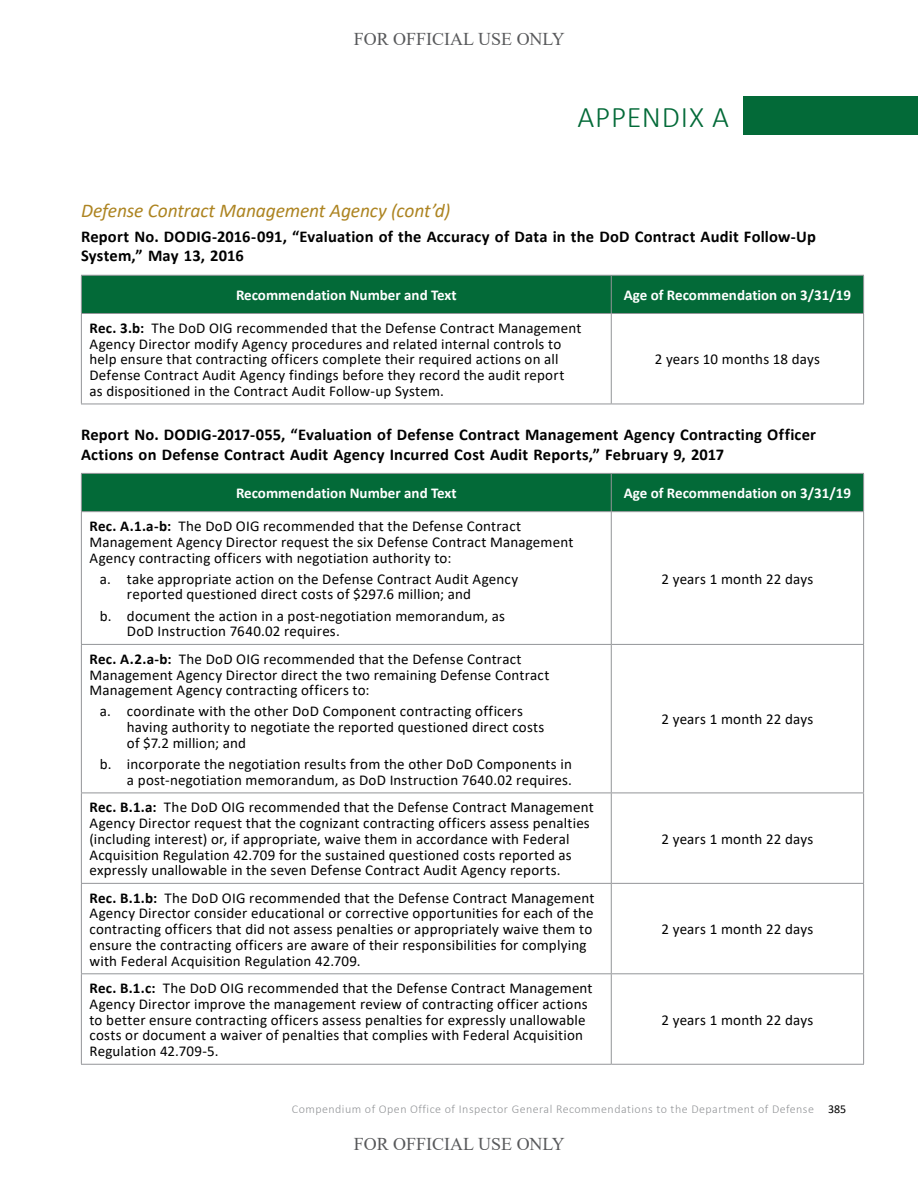
<style>
.page{position:relative;width:918px;height:1188px;background:#fff}
.page>*{position:absolute;margin:0;border:0;box-sizing:border-box;transform-origin:0 0}
.t1{font:300 30px "Calibri";letter-spacing:.025em;color:#036a38}
.t2{font:italic 19.5px "Calibri";letter-spacing:-.005em;color:#ad8421}
.t3{font:18px "Times New Roman";color:#58595b}
.Body_Bold_Not_Indent{font:700 16.5px/19.5px "Calibri";letter-spacing:.015em;color:#000}
.Table_-_Body_L_Rec_B{font:15px/15.8px "Calibri";letter-spacing:.015em;color:#000}
.Table_Number_Bullet{font:15px/15.8px "Calibri";letter-spacing:.015em;color:#000}
.Table_Header_1_REVER{font:700 15px "Calibri";color:#fff}
.t4{font:300 12px "Calibri";letter-spacing:.04em;color:#939598}
.s1{font-weight:700}
.s2{font-weight:400;color:#000}
</style>
<div class="page">
<div style="left:743px;top:96px;width:175px;height:39px;background:#036a38"></div>
<div style="left:82px;top:276px;width:781px;height:37px;background:#036a38"></div>
<svg style="left:82px;top:314px;width:781px;height:90px"></svg>
<hr style="left:81px;top:275px;width:530px;height:1px;background:#939598">
<hr style="left:81px;top:276px;width:1px;height:37px;background:#939598">
<hr style="left:611px;top:275px;width:253px;height:1px;background:#939598">
<hr style="left:611px;top:276px;width:1px;height:37px;background:#939598">
<hr style="left:863px;top:276px;width:1px;height:37px;background:#939598">
<hr style="left:81px;top:313px;width:530px;height:1px;background:#939598">
<hr style="left:81px;top:314px;width:1px;height:90px;background:#939598">
<hr style="left:611px;top:313px;width:253px;height:1px;background:#939598">
<hr style="left:611px;top:314px;width:1px;height:90px;background:#939598">
<hr style="left:863px;top:314px;width:1px;height:90px;background:#939598">
<hr style="left:81px;top:404px;width:530px;height:1px;background:#939598">
<hr style="left:611px;top:404px;width:253px;height:1px;background:#939598">
<div style="left:82px;top:474px;width:781px;height:37px;background:#036a38"></div>
<svg style="left:82px;top:512px;width:781px;height:552px"></svg>
<hr style="left:81px;top:473px;width:530px;height:1px;background:#939598">
<hr style="left:81px;top:474px;width:1px;height:37px;background:#939598">
<hr style="left:611px;top:473px;width:253px;height:1px;background:#939598">
<hr style="left:611px;top:474px;width:1px;height:37px;background:#939598">
<hr style="left:863px;top:474px;width:1px;height:37px;background:#939598">
<hr style="left:81px;top:511px;width:530px;height:1px;background:#939598">
<hr style="left:81px;top:512px;width:1px;height:132px;background:#939598">
<hr style="left:611px;top:511px;width:253px;height:1px;background:#939598">
<hr style="left:611px;top:512px;width:1px;height:132px;background:#939598">
<hr style="left:863px;top:512px;width:1px;height:132px;background:#939598">
<hr style="left:81px;top:644px;width:530px;height:1px;background:#939598">
<hr style="left:81px;top:645px;width:1px;height:148px;background:#939598">
<hr style="left:611px;top:644px;width:253px;height:1px;background:#939598">
<hr style="left:611px;top:645px;width:1px;height:148px;background:#939598">
<hr style="left:863px;top:645px;width:1px;height:148px;background:#939598">
<hr style="left:81px;top:793px;width:530px;height:1px;background:#939598">
<hr style="left:81px;top:793px;width:1px;height:90px;background:#939598">
<hr style="left:611px;top:793px;width:253px;height:1px;background:#939598">
<hr style="left:611px;top:793px;width:1px;height:90px;background:#939598">
<hr style="left:863px;top:793px;width:1px;height:90px;background:#939598">
<hr style="left:81px;top:883px;width:530px;height:1px;background:#939598">
<hr style="left:81px;top:884px;width:1px;height:89px;background:#939598">
<hr style="left:611px;top:883px;width:253px;height:1px;background:#939598">
<hr style="left:611px;top:884px;width:1px;height:89px;background:#939598">
<hr style="left:863px;top:884px;width:1px;height:89px;background:#939598">
<hr style="left:81px;top:973px;width:530px;height:1px;background:#939598">
<hr style="left:81px;top:974px;width:1px;height:90px;background:#939598">
<hr style="left:611px;top:973px;width:253px;height:1px;background:#939598">
<hr style="left:611px;top:974px;width:1px;height:90px;background:#939598">
<hr style="left:863px;top:974px;width:1px;height:90px;background:#939598">
<hr style="left:81px;top:1064px;width:530px;height:1px;background:#939598">
<hr style="left:611px;top:1064px;width:253px;height:1px;background:#939598">
<p class="t3" style="left:354px;top:26px;width:213px">FOR OFFICIAL USE ONLY</p>
<h1 class="t1" style="left:577px;top:98px;width:153px">APPENDIX A</h1>
<h2 class="t2" style="left:81px;top:197px;width:371px">Defense Contract Management Agency (cont’d)</h2>
<p class="Body_Bold_Not_Indent" style="left:81px;top:226px;width:737px">Report No. DODIG-2016-091, “Evaluation of the Accuracy of Data in the DoD Contract Audit Follow‑Up<br>System,” May 13, 2016</p>
<p class="Table_Header_1_REVER" style="left:236px;top:284px;width:222px">Recommendation Number and Text</p>
<p class="Table_Header_1_REVER" style="left:624px;top:284px;width:229px">Age of Recommendation on 3/31/19</p>
<p class="Table_-_Body_L_Rec_B" style="left:89px;top:320px;width:493px"><span class="s1">Rec. 3.b:</span> The DoD OIG recommended that the Defense Contract Management Agency Director modify Agency procedures and related internal controls to help ensure that contracting officers complete their required actions on all Defense Contract Audit Agency findings before they record the audit report<br>as dispositioned in the Contract Audit Follow-up System.</p>
<p class="Table_-_Body_L_Rec_B" style="left:655px;top:351px;width:167px">2 years 10 months 18 days</p>
<p class="Body_Bold_Not_Indent" style="left:81px;top:425px;width:737px">Report No. DODIG-2017-055, “Evaluation of Defense Contract Management Agency Contracting Officer<br>Actions on Defense Contract Audit Agency Incurred Cost Audit Reports,” February 9, 2017</p>
<p class="Table_Header_1_REVER" style="left:236px;top:483px;width:222px">Recommendation Number and Text</p>
<p class="Table_Header_1_REVER" style="left:624px;top:483px;width:229px">Age of Recommendation on 3/31/19</p>
<p class="Table_-_Body_L_Rec_B" style="left:89px;top:518px;width:486px"><span class="s1">Rec. A.1.a-b:</span> The DoD OIG recommended that the Defense Contract<br>Management Agency Director request the six Defense Contract Management<br>Agency contracting officers with negotiation authority to:</p>
<p class="Table_Number_Bullet" style="left:127px;top:570px;width:393px;text-indent:-27px">a. take appropriate action on the Defense Contract Audit Agency reported questioned direct costs of $297.6 million; and</p>
<p class="Table_Number_Bullet" style="left:127px;top:607px;width:380px;text-indent:-27px">b. document the action in a post-negotiation memorandum, as<br>DoD Instruction 7640.02 requires.</p>
<p class="Table_-_Body_L_Rec_B" style="left:662px;top:570px;width:153px">2 years 1 month 22 days</p>
<p class="Table_-_Body_L_Rec_B" style="left:89px;top:651px;width:462px"><span class="s1">Rec. A.2.a-b:</span> The DoD OIG recommended that the Defense Contract<br>Management Agency Director direct the two remaining Defense Contract<br>Management Agency contracting officers to:</p>
<p class="Table_Number_Bullet" style="left:127px;top:703px;width:419px;text-indent:-27px">a. coordinate with the other DoD Component contracting officers having authority to negotiate the reported questioned direct costs of $7.2 million; and</p>
<p class="Table_Number_Bullet" style="left:100px;top:756px;width:474px;text-align:right">b. incorporate the negotiation results from the other DoD Components in a post-negotiation memorandum, as DoD Instruction 7640.02 requires.</p>
<p class="Table_-_Body_L_Rec_B" style="left:89px;top:799px;width:506px"><span class="s1">Rec. B.1.a:</span> The DoD OIG recommended that the Defense Contract Management Agency Director request that the cognizant contracting officers assess penalties (including interest) or, if appropriate, waive them in accordance with Federal Acquisition Regulation 42.709 for the sustained questioned costs reported as expressly unallowable in the seven Defense Contract Audit Agency reports.</p>
<p class="Table_-_Body_L_Rec_B" style="left:89px;top:889px;width:506px"><span class="s1">Rec. B.1.b:</span> The DoD OIG recommended that the Defense Contract Management Agency Director consider educational or corrective opportunities for each of the contracting officers that did not assess penalties or appropriately waive them to ensure the contracting officers are aware of their responsibilities for complying with Federal Acquisition Regulation 42.709.</p>
<p class="Table_-_Body_L_Rec_B" style="left:89px;top:980px;width:505px"><span class="s1">Rec. B.1.c:</span> The DoD OIG recommended that the Defense Contract Management Agency Director improve the management review of contracting officer actions to better ensure contracting officers assess penalties for expressly unallowable costs or document a waiver of penalties that complies with Federal Acquisition Regulation 42.709-5.</p>
<p class="Table_-_Body_L_Rec_B" style="left:662px;top:711px;width:153px">2 years 1 month 22 days</p>
<p class="Table_-_Body_L_Rec_B" style="left:662px;top:831px;width:153px">2 years 1 month 22 days</p>
<p class="Table_-_Body_L_Rec_B" style="left:662px;top:921px;width:153px">2 years 1 month 22 days</p>
<p class="Table_-_Body_L_Rec_B" style="left:662px;top:1011px;width:153px">2 years 1 month 22 days</p>
<p class="t4" style="left:292px;top:1102px;width:556px">Compendium of Open Office of Inspector General Recommendations to the Department of Defense <span class="s2">385</span></p>
<p class="t3" style="left:354px;top:1131px;width:213px">FOR OFFICIAL USE ONLY</p>
</div>
